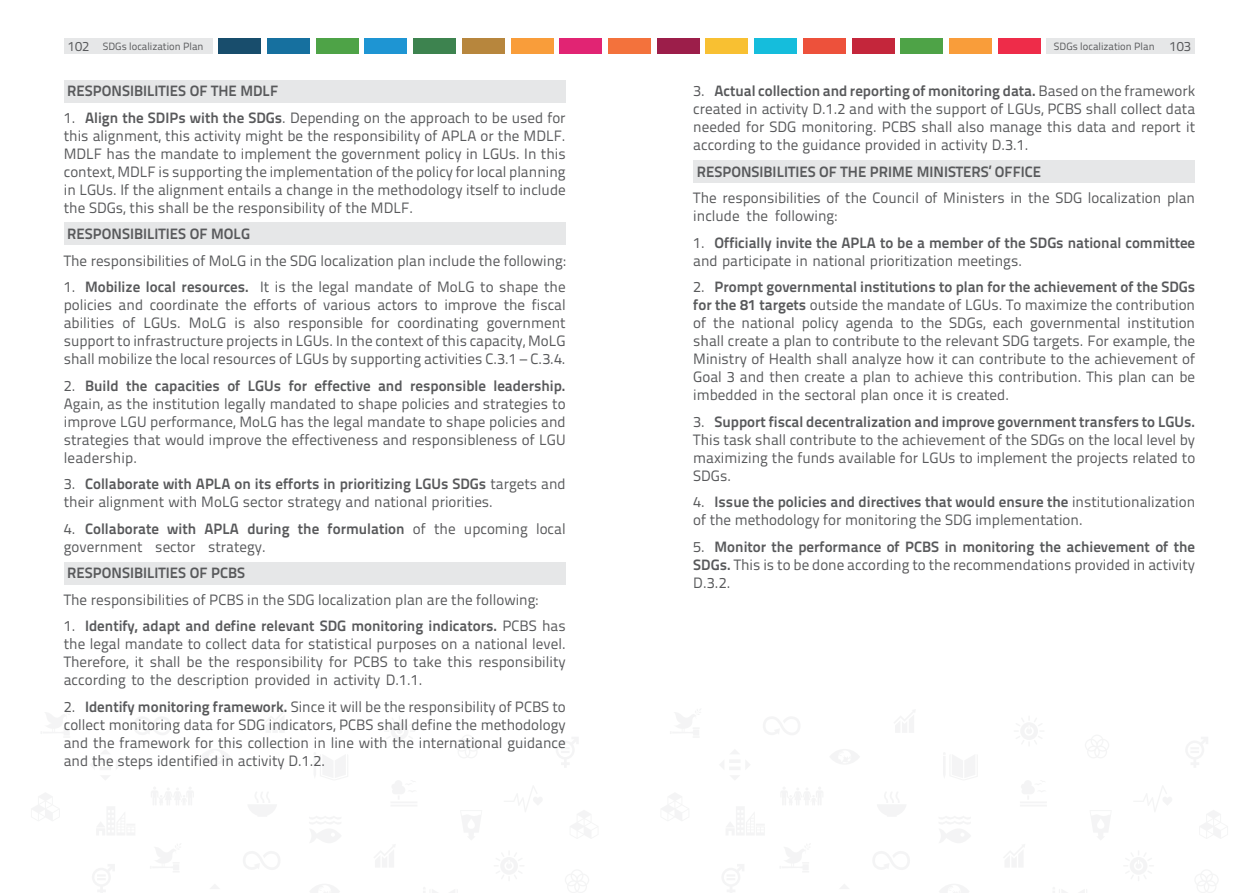
<style>
.page{position:relative;width:1259px;height:893px;background:#fff}
.page>*{position:absolute;margin:0;border:0;box-sizing:border-box;transform-origin:0 0}
.t1{font:15px/18px "Titillium Text 22 L";color:#58595b;text-align:justify}
.t2{font:700 15px/18px "Titillium Text 22 L";color:#58595b}
.t3{font:10.5px "Titillium Text 22 L";color:#58595b}
.s1{font-size:13.5px}
.s2{font-weight:700}
.s3{font-weight:400}
</style>
<div class="page">
<div style="left:64px;top:39px;width:149px;height:15px;background:#e6e7e8"></div>
<div style="left:998px;top:39px;width:42px;height:15px;background:#ee2c49"></div>
<div style="left:949px;top:39px;width:42px;height:15px;background:#f99d3a"></div>
<div style="left:901px;top:39px;width:42px;height:15px;background:#4ea347"></div>
<div style="left:852px;top:39px;width:42px;height:15px;background:#c4263b"></div>
<div style="left:803px;top:39px;width:42px;height:15px;background:#ed513b"></div>
<div style="left:754px;top:39px;width:42px;height:15px;background:#15bddc"></div>
<div style="left:706px;top:39px;width:42px;height:15px;background:#f8c032"></div>
<div style="left:657px;top:39px;width:42px;height:15px;background:#9c1e4a"></div>
<div style="left:608px;top:39px;width:42px;height:15px;background:#f3723c"></div>
<div style="left:560px;top:39px;width:42px;height:15px;background:#e12473"></div>
<div style="left:511px;top:39px;width:42px;height:15px;background:#f99d3a"></div>
<div style="left:462px;top:39px;width:42px;height:15px;background:#b7863d"></div>
<div style="left:413px;top:39px;width:42px;height:15px;background:#3d834f"></div>
<div style="left:365px;top:39px;width:42px;height:15px;background:#1e95d3"></div>
<div style="left:316px;top:39px;width:42px;height:15px;background:#4ea347"></div>
<div style="left:267px;top:39px;width:42px;height:15px;background:#16709f"></div>
<div style="left:219px;top:39px;width:42px;height:15px;background:#184d6c"></div>
<svg style="left:248px;top:792px;width:28px;height:24px"></svg>
<svg style="left:151px;top:787px;width:43px;height:18px"></svg>
<svg style="left:504px;top:786px;width:38px;height:26px"></svg>
<svg style="left:556px;top:737px;width:22px;height:30px"></svg>
<svg style="left:388px;top:716px;width:25px;height:30px"></svg>
<svg style="left:314px;top:753px;width:34px;height:27px"></svg>
<svg style="left:462px;top:815px;width:19px;height:25px"></svg>
<svg style="left:265px;top:710px;width:21px;height:22px"></svg>
<svg style="left:32px;top:793px;width:21px;height:28px"></svg>
<svg style="left:570px;top:811px;width:28px;height:27px"></svg>
<svg style="left:456px;top:735px;width:23px;height:23px"></svg>
<svg style="left:391px;top:781px;width:26px;height:25px"></svg>
<svg style="left:201px;top:749px;width:29px;height:15px"></svg>
<svg style="left:97px;top:807px;width:38px;height:28px"></svg>
<svg style="left:41px;top:709px;width:30px;height:26px"></svg>
<svg style="left:309px;top:816px;width:32px;height:27px"></svg>
<svg style="left:134px;top:717px;width:37px;height:18px"></svg>
<svg style="left:90px;top:750px;width:30px;height:30px"></svg>
<svg style="left:92px;top:864px;width:23px;height:29px"></svg>
<svg style="left:496px;top:854px;width:26px;height:25px"></svg>
<svg style="left:423px;top:887px;width:32px;height:6px"></svg>
<svg style="left:374px;top:845px;width:21px;height:22px"></svg>
<svg style="left:565px;top:870px;width:24px;height:23px"></svg>
<svg style="left:310px;top:884px;width:29px;height:9px"></svg>
<svg style="left:150px;top:845px;width:29px;height:27px"></svg>
<svg style="left:243px;top:851px;width:37px;height:19px"></svg>
<svg style="left:211px;top:885px;width:8px;height:4px"></svg>
<svg style="left:877px;top:792px;width:29px;height:24px"></svg>
<svg style="left:781px;top:787px;width:42px;height:18px"></svg>
<svg style="left:1134px;top:786px;width:38px;height:25px"></svg>
<svg style="left:1186px;top:737px;width:22px;height:30px"></svg>
<svg style="left:1016px;top:718px;width:25px;height:26px"></svg>
<svg style="left:943px;top:753px;width:34px;height:27px"></svg>
<svg style="left:1091px;top:815px;width:20px;height:25px"></svg>
<svg style="left:894px;top:710px;width:21px;height:22px"></svg>
<svg style="left:662px;top:793px;width:21px;height:28px"></svg>
<svg style="left:1200px;top:810px;width:28px;height:28px"></svg>
<svg style="left:1085px;top:735px;width:24px;height:23px"></svg>
<svg style="left:1020px;top:781px;width:26px;height:25px"></svg>
<svg style="left:830px;top:749px;width:29px;height:15px"></svg>
<svg style="left:726px;top:807px;width:38px;height:28px"></svg>
<svg style="left:670px;top:709px;width:31px;height:26px"></svg>
<svg style="left:939px;top:816px;width:32px;height:27px"></svg>
<svg style="left:763px;top:717px;width:37px;height:18px"></svg>
<svg style="left:720px;top:750px;width:30px;height:30px"></svg>
<svg style="left:722px;top:864px;width:22px;height:29px"></svg>
<svg style="left:1126px;top:851px;width:26px;height:30px"></svg>
<svg style="left:1053px;top:887px;width:31px;height:6px"></svg>
<svg style="left:1004px;top:844px;width:21px;height:23px"></svg>
<svg style="left:1195px;top:870px;width:23px;height:23px"></svg>
<svg style="left:939px;top:884px;width:30px;height:9px"></svg>
<svg style="left:780px;top:844px;width:30px;height:28px"></svg>
<svg style="left:873px;top:851px;width:37px;height:19px"></svg>
<svg style="left:840px;top:884px;width:9px;height:5px"></svg>
<div style="left:1046px;top:39px;width:149px;height:15px;background:#e6e7e8"></div>
<div style="left:693px;top:161px;width:502px;height:22px;background:#e6e7e8"></div>
<div style="left:64px;top:80px;width:502px;height:23px;background:#e6e7e8"></div>
<div style="left:64px;top:562px;width:502px;height:23px;background:#e6e7e8"></div>
<div style="left:64px;top:222px;width:502px;height:23px;background:#e6e7e8"></div>
<p class="t3" style="left:68px;top:39px;width:137px"><span class="s1">102</span> SDGs localization Plan</p>
<p class="t3" style="left:1054px;top:39px;width:139px">SDGs localization Plan <span class="s1">103</span></p>
<p class="t1" style="left:693px;top:81px;width:503px">3. <span class="s2">Actual collection and reporting of monitoring data.</span> Based on the framework created in activity D.1.2 and with the support of LGUs, PCBS shall collect data needed for SDG monitoring. PCBS shall also manage this data and report it according to the guidance provided in activity D.3.1.</p>
<p class="t2" style="left:697px;top:162px;width:346px">RESPONSIBILITIES OF THE PRIME MINISTERS’ OFFICE</p>
<p class="t1" style="left:693px;top:188px;width:503px">The responsibilities of the Council of Ministers in the SDG localization plan include the following:</p>
<p class="t2" style="left:693px;top:233px;width:503px"><span class="s3">1.</span> Officially invite the APLA to be a member of the SDGs national committee <span class="s3">and participate in national prioritization meetings.</span></p>
<p class="t1" style="left:693px;top:277px;width:503px">2. <span class="s2">Prompt governmental institutions to plan for the achievement of the SDGs for the 81 targets</span> outside the mandate of LGUs. To maximize the contribution of the national policy agenda to the SDGs, each governmental institution shall create a plan to contribute to the relevant SDG targets. For example, the Ministry of Health shall analyze how it can contribute to the achievement of Goal 3 and then create a plan to achieve this contribution. This plan can be imbedded in the sectoral plan once it is created.</p>
<p class="t1" style="left:693px;top:412px;width:503px">3. <span class="s2">Support fiscal decentralization and improve government transfers to LGUs.<br></span>This task shall contribute to the achievement of the SDGs on the local level by maximizing the funds available for LGUs to implement the projects related to SDGs.</p>
<p class="t1" style="left:693px;top:492px;width:503px">4. <span class="s2">Issue the policies and directives that would ensure the</span> institutionalization of the methodology for monitoring the SDG implementation.</p>
<p class="t1" style="left:693px;top:537px;width:503px">5. <span class="s2">Monitor the performance of PCBS in monitoring the achievement of the SDGs.</span> This is to be done according to the recommendations provided in activity D.3.2.</p>
<p class="t2" style="left:67px;top:81px;width:212px">RESPONSIBILITIES OF THE MDLF</p>
<p class="t1" style="left:64px;top:108px;width:503px">1. <span class="s2">Align the SDIPs with the SDGs</span>. Depending on the approach to be used for this alignment, this activity might be the responsibility of APLA or the MDLF.<br>MDLF has the mandate to implement the government policy in LGUs. In this context, MDLF is supporting the implementation of the policy for local planning in LGUs. If the alignment entails a change in the methodology itself to include the SDGs, this shall be the responsibility of the MDLF.</p>
<p class="t2" style="left:67px;top:224px;width:184px">RESPONSIBILITIES OF MOLG</p>
<p class="t1" style="left:64px;top:251px;width:503px">The responsibilities of MoLG in the SDG localization plan include the following:</p>
<p class="t1" style="left:64px;top:277px;width:503px">1. <span class="s2">Mobilize local resources.</span> It is the legal mandate of MoLG to shape the policies and coordinate the efforts of various actors to improve the fiscal abilities of LGUs. MoLG is also responsible for coordinating government support to infrastructure projects in LGUs. In the context of this capacity, MoLG shall mobilize the local resources of LGUs by supporting activities C.3.1 – C.3.4.</p>
<p class="t1" style="left:64px;top:376px;width:503px">2. <span class="s2">Build the capacities of LGUs for effective and responsible leadership.<br></span>Again, as the institution legally mandated to shape policies and strategies to improve LGU performance, MoLG has the legal mandate to shape policies and strategies that would improve the effectiveness and responsibleness of LGU leadership.</p>
<p class="t1" style="left:64px;top:474px;width:503px">3. <span class="s2">Collaborate with APLA on its efforts in prioritizing LGUs SDGs</span> targets and their alignment with MoLG sector strategy and national priorities.</p>
<p class="t1" style="left:64px;top:519px;width:503px">4. <span class="s2">Collaborate with APLA during the formulation</span> of the upcoming local government sector strategy.</p>
<p class="t2" style="left:67px;top:563px;width:179px">RESPONSIBILITIES OF PCBS</p>
<p class="t1" style="left:64px;top:590px;width:476px">The responsibilities of PCBS in the SDG localization plan are the following:</p>
<p class="t1" style="left:64px;top:616px;width:503px">1. <span class="s2">Identify, adapt and define relevant SDG monitoring indicators.</span> PCBS has the legal mandate to collect data for statistical purposes on a national level.<br>Therefore, it shall be the responsibility for PCBS to take this responsibility according to the description provided in activity D.1.1.</p>
<p class="t1" style="left:64px;top:697px;width:503px">2. <span class="s2">Identify monitoring framework.</span> Since it will be the responsibility of PCBS to collect monitoring data for SDG indicators, PCBS shall define the methodology and the framework for this collection in line with the international guidance and the steps identified in activity D.1.2.</p>
</div>
